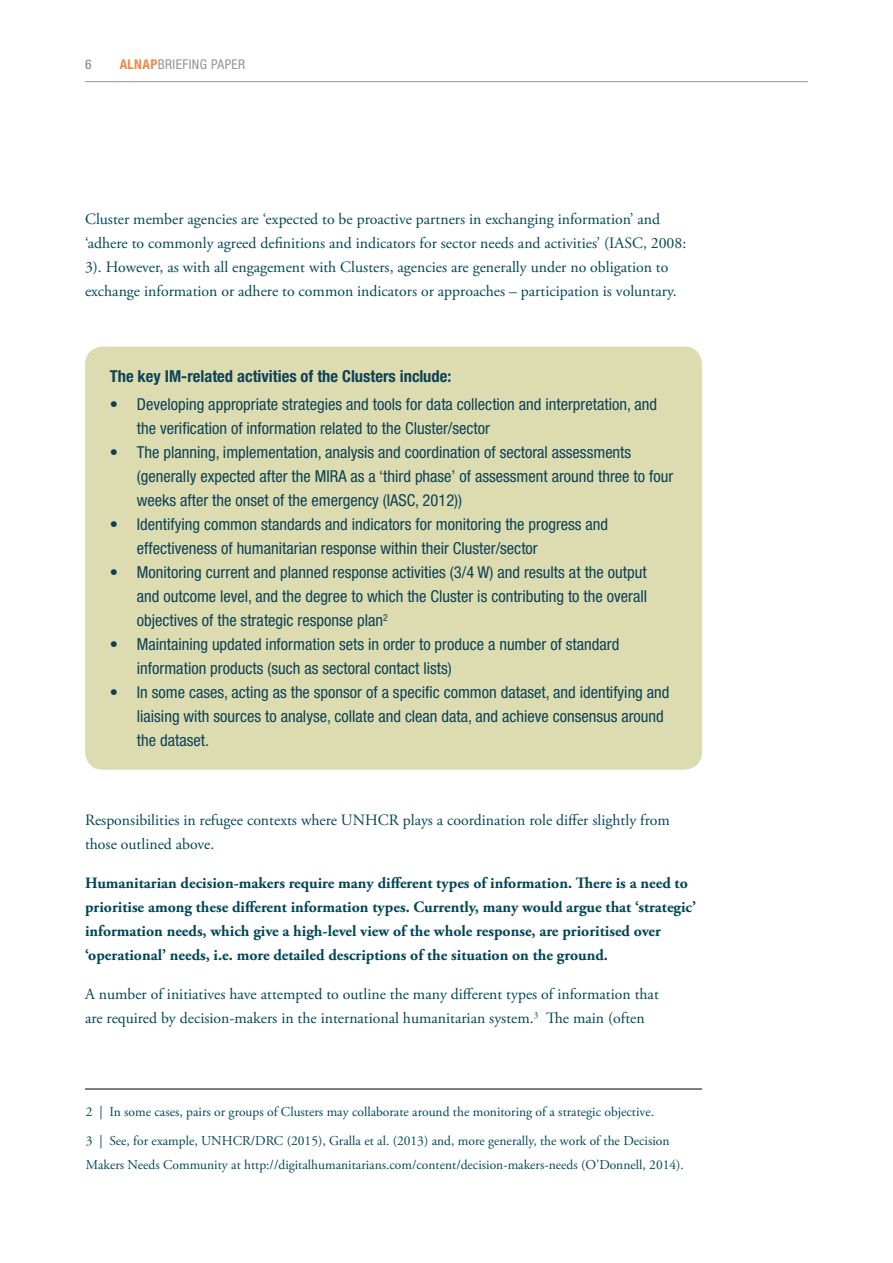
<style>
.page{position:relative;width:893px;height:1263px;background:#fff}
.page>*{position:absolute;margin:0;border:0;box-sizing:border-box;transform-origin:0 0}
.t1{font:condensed 16.5px/24px "Helvetica Neue LT Std";color:#0c4356}
.t2{font:700 condensed 16.5px "Helvetica Neue LT Std";color:#0c4356}
.t3{font:15.75px/24px "Adobe Garamond Pro";color:#004657}
.t4{font:700 15.75px/24px "Adobe Garamond Pro";color:#004657}
.t5{font:13.5px/28.2px "Adobe Garamond Pro";color:#004657}
.t6{font:condensed 13.5px "Helvetica Neue LT Std";letter-spacing:.03em;color:#939598}
.t7{font:500 condensed 13.5px "Helvetica Neue LT Std";color:#939598}
.s1{font-weight:700;color:#f18749}
</style>
<div class="page">
<hr style="left:85px;top:81px;width:723px;height:1px;background:#939598">
<div style="left:85px;top:347px;width:617px;height:423px;background:#dddbb0;border-radius:18px"></div>
<hr style="left:85px;top:1089px;width:617px;height:1px;background:#000">
<p class="t7" style="left:85px;top:56px;width:8px">6</p>
<p class="t6" style="left:120px;top:57px;width:127px"><span class="s1">ALNAP</span>BRIEFING PAPER</p>
<p class="t3" style="left:85px;top:208px;width:603px">Cluster member agencies are ‘expected to be proactive partners in exchanging information’ and ‘adhere to commonly agreed definitions and indicators for sector needs and activities’ (IASC, 2008:<br>3). However, as with all engagement with Clusters, agencies are generally under no obligation to exchange information or adhere to common indicators or approaches – participation is voluntary.</p>
<p class="t2" style="left:110px;top:366px;width:343px">The key IM-related activities of the Clusters include:</p>
<p class="t1" style="left:137px;top:392px;width:522px;text-indent:-27px">• Developing appropriate strategies and tools for data collection and interpretation, and the verification of information related to the Cluster/sector</p>
<p class="t1" style="left:137px;top:440px;width:538px;text-indent:-27px">• The planning, implementation, analysis and coordination of sectoral assessments (generally expected after the MIRA as a ‘third phase’ of assessment around three to four weeks after the onset of the emergency (IASC, 2012))</p>
<p class="t1" style="left:137px;top:512px;width:473px;text-indent:-27px">• Identifying common standards and indicators for monitoring the progress and effectiveness of humanitarian response within their Cluster/sector</p>
<p class="t1" style="left:137px;top:560px;width:512px;text-align:justify;text-indent:-27px">• Monitoring current and planned response activities (3/4 W) and results at the output and outcome level, and the degree to which the Cluster is contributing to the overall objectives of the strategic response plan<sup>2</sup></p>
<p class="t1" style="left:137px;top:632px;width:484px;text-indent:-27px">• Maintaining updated information sets in order to produce a number of standard information products (such as sectoral contact lists)</p>
<p class="t1" style="left:137px;top:680px;width:534px;text-indent:-27px">• In some cases, acting as the sponsor of a specific common dataset, and identifying and liaising with sources to analyse, collate and clean data, and achieve consensus around the dataset.</p>
<p class="t3" style="left:85px;top:809px;width:586px">Responsibilities in refugee contexts where UNHCR plays a coordination role differ slightly from those outlined above.</p>
<p class="t4" style="left:85px;top:871px;width:612px">Humanitarian decision-makers require many different types of information. There is a need to prioritise among these different information types. Currently, many would argue that ‘strategic’ information needs, which give a high-level view of the whole response, are prioritised over ‘operational’ needs, i.e. more detailed descriptions of the situation on the ground.</p>
<p class="t3" style="left:85px;top:983px;width:575px">A number of initiatives have attempted to outline the many different types of information that are required by decision-makers in the international humanitarian system.<sup>3</sup> The main (often</p>
<p class="t5" style="left:86px;top:1098px;width:585px">2 | In some cases, pairs or groups of Clusters may collaborate around the monitoring of a strategic objective.<br>3 | See, for example, UNHCR/DRC (2015), Gralla et al. (2013) and, more generally, the work of the Decision</p>
<p class="t5" style="left:86px;top:1151px;width:599px">Makers Needs Community at http://digitalhumanitarians.com/content/decision-makers-needs (O’Donnell, 2014).</p>
</div>
